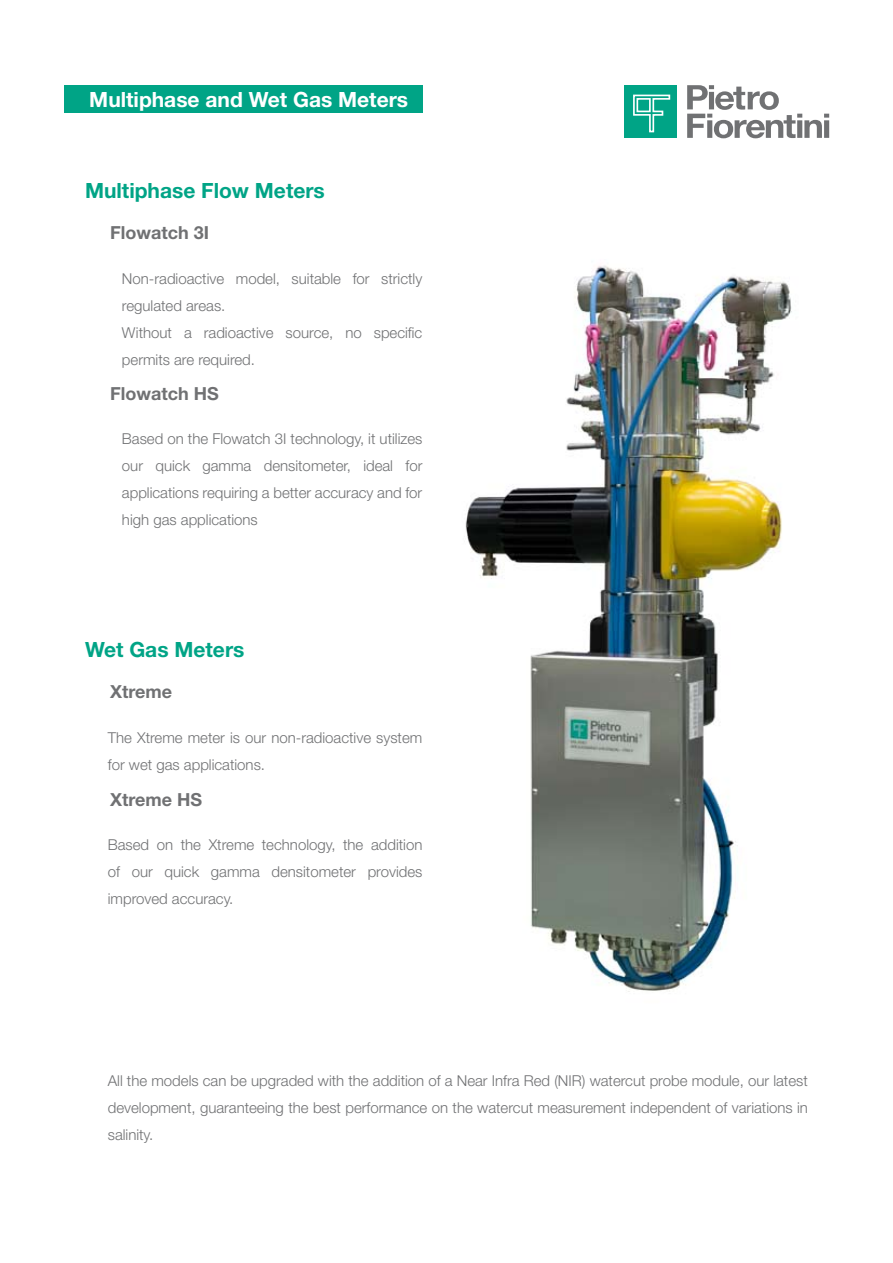
<style>
.page{position:relative;width:893px;height:1263px;background:#fff}
.page>*{position:absolute;margin:0;border:0;box-sizing:border-box;transform-origin:0 0}
.t1{font:700 21px "Helvetica Neue";color:#00a486}
.t2{font:700 21px "Helvetica Neue";color:#fff}
.t3{font:700 18px "Helvetica Neue";color:#707173}
.t4{font:300 15px/27px "Helvetica Neue";color:#707173;text-align:justify}
</style>
<div class="page">
<img style="left:465px;top:265px;width:327px;height:727px">
<div style="left:624px;top:85px;width:53px;height:53px;background:#00a486"></div>
<svg style="left:633px;top:94px;width:38px;height:39px"></svg>
<svg style="left:687px;top:85px;width:142px;height:53px"></svg>
<div style="left:64px;top:85px;width:358px;height:27px;background:#00a486"></div>
<h1 class="t2" style="left:89px;top:86px;width:320px">Multiphase and Wet Gas Meters</h1>
<h1 class="t1" style="left:85px;top:177px;width:241px">Multiphase Flow Meters</h1>
<p class="t3" style="left:110px;top:221px;width:100px">Flowatch 3I</p>
<p class="t4" style="left:122px;top:264px;width:302px;text-align:left">Non-radioactive model, suitable for strictly regulated areas.<br>Without a radioactive source, no specific permits are required.</p>
<p class="t3" style="left:110px;top:382px;width:110px">Flowatch HS</p>
<p class="t4" style="left:122px;top:424px;width:302px">Based on the Flowatch 3I technology, it utilizes our quick gamma densitometer, ideal for applications requiring a better accuracy and for high gas applications</p>
<h1 class="t1" style="left:85px;top:637px;width:161px">Wet Gas Meters</h1>
<p class="t3" style="left:110px;top:681px;width:63px">Xtreme</p>
<p class="t4" style="left:108px;top:724px;width:316px">The Xtreme meter is our non-radioactive system for wet gas applications.</p>
<p class="t3" style="left:110px;top:789px;width:94px">Xtreme HS</p>
<p class="t4" style="left:108px;top:831px;width:316px">Based on the Xtreme technology, the addition of our quick gamma densitometer provides improved accuracy.</p>
<p class="t4" style="left:108px;top:1066px;width:702px">All the models can be upgraded with the addition of a Near Infra Red (NIR) watercut probe module, our latest development, guaranteeing the best performance on the watercut measurement independent of variations in salinity.</p>
</div>
